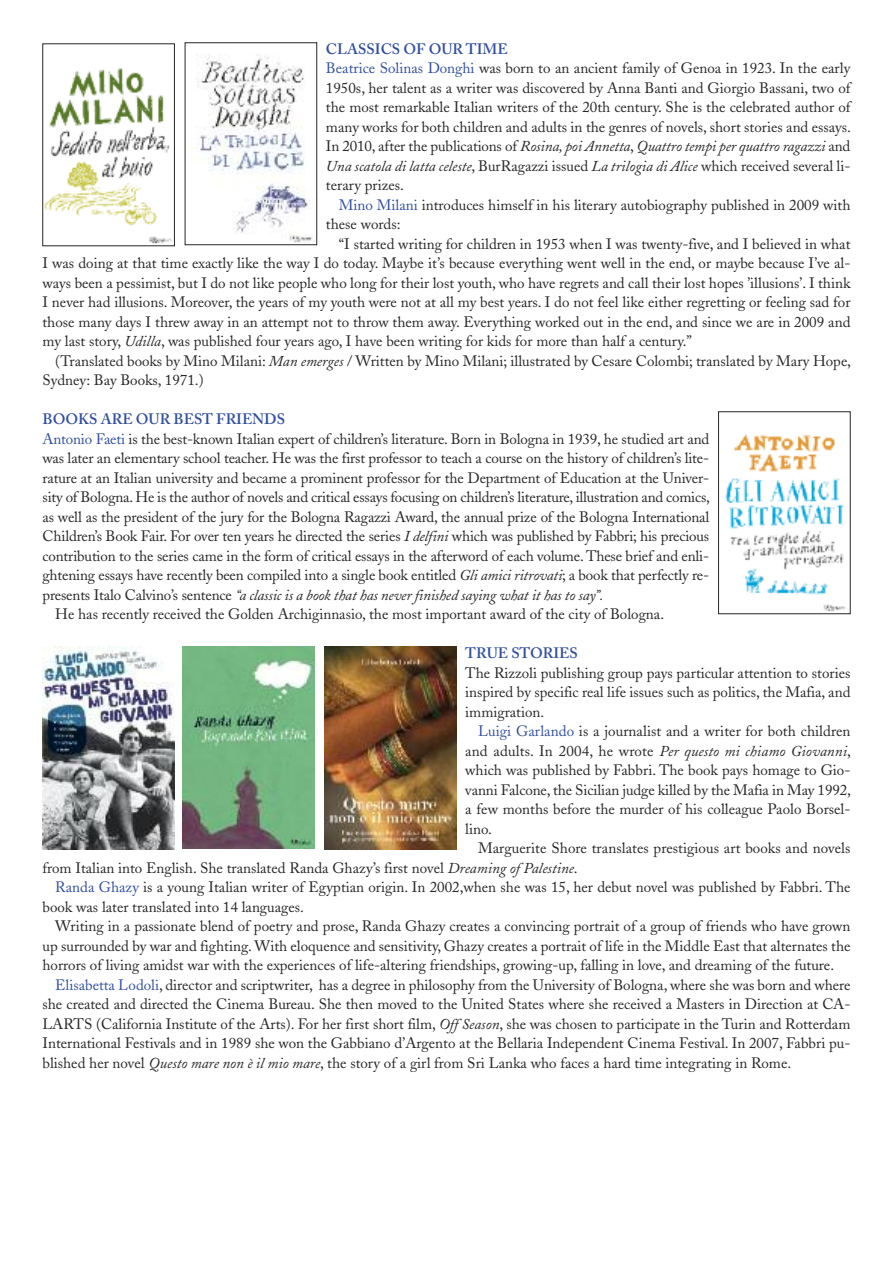
<style>
.page{position:relative;width:893px;height:1263px;background:#fff}
.page>*{position:absolute;margin:0;border:0;box-sizing:border-box;transform-origin:0 0}
.t1{font:15px/19.5px "Adobe Caslon";color:#272627;text-align:justify}
.t2{font:italic 15px "Adobe Caslon";letter-spacing:-.01em;color:#272627}
.t3{font:15px "Adobe Caslon Semibold SC";color:#314f9f}
.s1{color:#314f9f}
.s2{font-style:italic}
.s3{font-style:normal}
</style>
<div class="page">
<img style="left:45px;top:68px;width:127px;height:176px">
<div style="left:43px;top:44px;width:132px;height:202px;border:1px solid #272627"></div>
<img style="left:196px;top:54px;width:119px;height:189px">
<div style="left:185px;top:43px;width:132px;height:202px;border:1px solid #272627"></div>
<img style="left:725px;top:434px;width:120px;height:178px">
<div style="left:718px;top:411px;width:132px;height:203px;border:1px solid #272627"></div>
<img style="left:43px;top:647px;width:132px;height:202px">
<img style="left:183px;top:646px;width:132px;height:203px">
<img style="left:324px;top:647px;width:132px;height:202px">
<p class="t3" style="left:326px;top:43px;width:183px">CLASSICS OF OUR TIME</p>
<p class="t1" style="left:326px;top:60px;width:527px"><span class="s1">Beatrice Solinas Donghi</span> was born to an ancient family of Genoa in 1923. In the early 1950s, her talent as a writer was discovered by Anna Banti and Giorgio Bassani, two of the most remarkable Italian writers of the 20th century. She is the celebrated author of many works for both children and adults in the genres of novels, short stories and essays.<br>In 2010, after the publications of <span class="s2">Rosina, poi Annetta</span>, <span class="s2">Quattro tempi per quattro ragazzi</span> and <span class="s2">Una scatola di latta celeste</span>, BurRagazzi issued <span class="s2">La trilogia di Alice</span> which received several li&shy;terary prizes.</p>
<p class="t1" style="left:326px;top:197px;width:526px;text-indent:13px"><span class="s1">Mino Milani</span> introduces himself in his literary autobiography published in 2009 with these words:</p>
<p class="t1" style="left:43px;top:236px;width:809px;text-indent:296px">“I started writing for children in 1953 when I was twenty-five, and I believed in what I was doing at that time exactly like the way I do today. Maybe it’s because everything went well in the end, or maybe because I’ve al&shy;ways been a pessimist, but I do not like people who long for their lost youth, who have regrets and call their lost hopes ’illusions’. I think I never had illusions. Moreover, the years of my youth were not at all my best years. I do not feel like either regretting or feeling sad for those many days I threw away in an attempt not to throw them away. Everything worked out in the end, and since we are in 2009 and my last story, <span class="s2">Udilla</span>, was published four years ago, I have been writing for kids for more than half a century.”</p>
<p class="t1" style="left:43px;top:353px;width:810px;text-indent:13px">(Translated books by Mino Milani: <span class="s2">Man emerges</span> / Written by Mino Milani; illustrated by Cesare Colombi; translated by Mary Hope,<br>Sydney: Bay Books, 1971.)</p>
<p class="t3" style="left:43px;top:413px;width:244px">BOOKS ARE OUR BEST FRIENDS</p>
<p class="t1" style="left:43px;top:431px;width:668px"><span class="s1">Antonio Faeti</span> is the best-known Italian expert of children’s literature. Born in Bologna in 1939, he studied art and</p>
<p class="t1" style="left:43px;top:450px;width:668px">was later an elementary school teacher. He was the first professor to teach a course on the history of children’s lite-</p>
<p class="t1" style="left:43px;top:470px;width:668px">rature at an Italian university and became a prominent professor for the Department of Education at the Univer-</p>
<p class="t1" style="left:43px;top:489px;width:669px">sity of Bologna. He is the author of novels and critical essays focusing on children’s literature, illustration and comics,</p>
<p class="t1" style="left:43px;top:509px;width:668px">as well as the president of the jury for the Bologna Ragazzi Award, the annual prize of the Bologna International</p>
<p class="t1" style="left:43px;top:528px;width:668px">Children’s Book Fair. For over ten years he directed the series <span class="s2">I delfini</span> which was published by Fabbri; his precious</p>
<p class="t1" style="left:43px;top:548px;width:668px">contribution to the series came in the form of critical essays in the afterword of each volume. These brief and enli-</p>
<p class="t1" style="left:43px;top:567px;width:668px">ghtening essays have recently been compiled into a single book entitled <span class="s2">Gli amici ritrovati</span>; a book that perfectly re-</p>
<p class="t2" style="left:43px;top:590px;width:562px"><span class="s3">presents Italo Calvino’s sentence</span> “a classic is a book that has never finished saying what it has to say”.</p>
<p class="t1" style="left:55px;top:606px;width:610px">He has recently received the Golden Archiginnasio, the most important award of the city of Bologna.</p>
<p class="t3" style="left:465px;top:647px;width:114px">TRUE STORIES</p>
<p class="t1" style="left:465px;top:665px;width:387px">The Rizzoli publishing group pays particular attention to stories inspired by specific real life issues such as politics, the Mafia, and immigration.</p>
<p class="t1" style="left:465px;top:723px;width:387px;text-indent:13px"><span class="s1">Luigi Garlando</span> is a journalist and a writer for both children and adults. In 2004, he wrote <span class="s2">Per questo mi chiamo Giovanni</span>, which was published by Fabbri. The book pays homage to Gio&shy;vanni Falcone, the Sicilian judge killed by the Mafia in May 1992, a few months before the murder of his colleague Paolo Borsel&shy;lino.</p>
<p class="t1" style="left:43px;top:840px;width:809px;text-indent:435px">Marguerite Shore translates prestigious art books and novels from Italian into English. She translated Randa Ghazy’s first novel <span class="s2">Dreaming of Palestine</span>.</p>
<p class="t1" style="left:43px;top:879px;width:809px;text-indent:13px"><span class="s1">Randa Ghazy</span> is a young Italian writer of Egyptian origin. In 2002,when she was 15, her debut novel was published by Fabbri. The book was later translated into 14 languages.</p>
<p class="t1" style="left:43px;top:918px;width:809px;text-indent:13px">Writing in a passionate blend of poetry and prose, Randa Ghazy creates a convincing portrait of a group of friends who have grown up surrounded by war and fighting. With eloquence and sensitivity, Ghazy creates a portrait of life in the Middle East that alternates the horrors of living amidst war with the experiences of life-altering friendships, growing-up, falling in love, and dreaming of the future.</p>
<p class="t1" style="left:43px;top:977px;width:809px;text-indent:13px"><span class="s1">Elisabetta Lodoli</span>, director and scriptwriter, has a degree in philosophy from the University of Bologna, where she was born and where she created and directed the Cinema Bureau. She then moved to the United States where she received a Masters in Direction at CA-LARTS (California Institute of the Arts). For her first short film, <span class="s2">Off Season</span>, she was chosen to participate in the Turin and Rotterdam International Festivals and in 1989 she won the Gabbiano d’Argento at the Bellaria Independent Cinema Festival. In 2007, Fabbri pu&shy;blished her novel <span class="s2">Questo mare non è il mio mare</span>, the story of a girl from Sri Lanka who faces a hard time integrating in Rome.</p>
</div>
